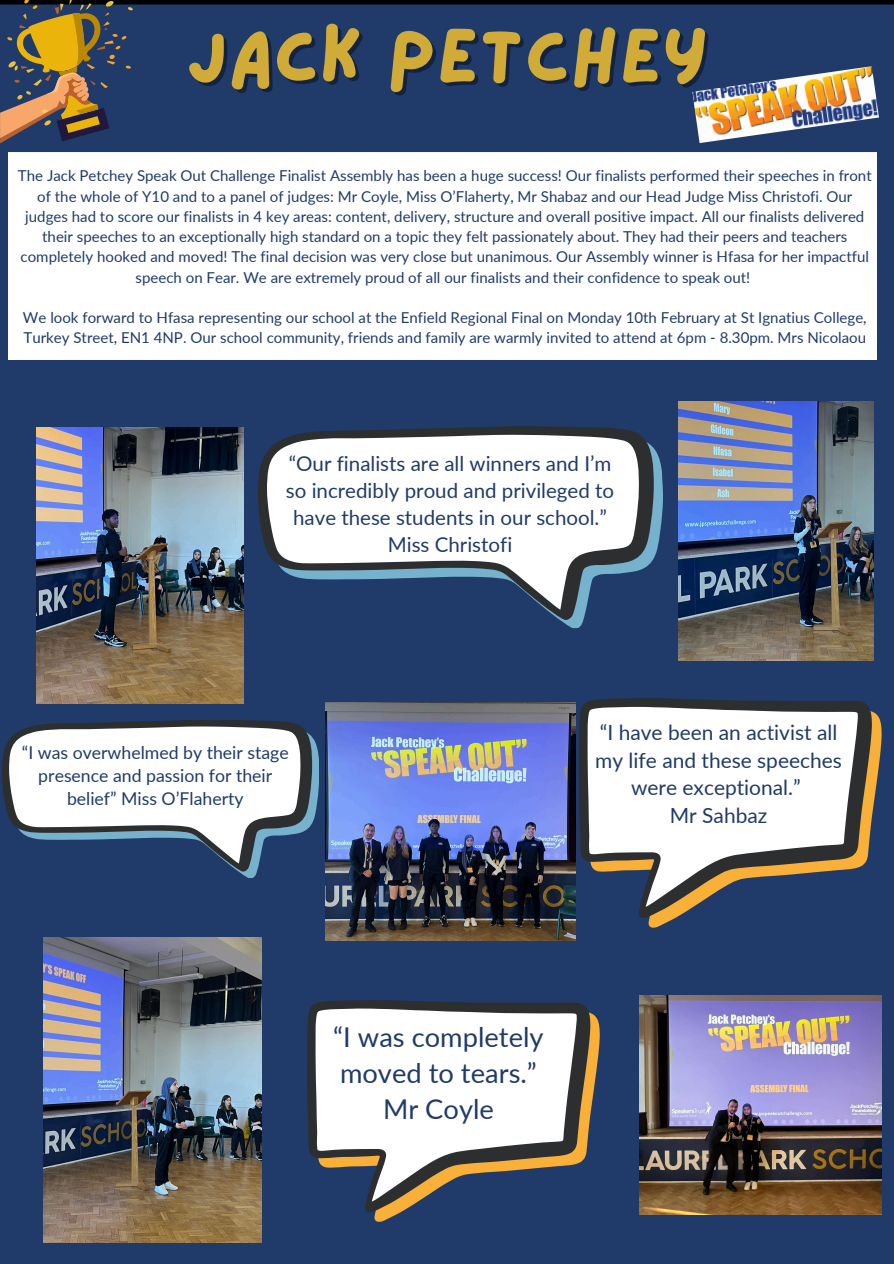
<style>
.page{position:relative;width:894px;height:1264px;background:#fff}
.page>*{position:absolute;margin:0;border:0;box-sizing:border-box;transform-origin:0 0}
.t1{font:78.3px "Lazydog";color:#d0ab38}
.t2{font:27.3px/35.8px "Lato";color:#203b69;text-align:center}
.t3{font:20.85px/27.6px "Lato";color:#203b69;text-align:center}
.t4{font:20.55px/27.2px "Lato";color:#203b69;text-align:center}
.t5{font:17.7px/23.1px "Lato";color:#203b69;text-align:center}
.t6{font:15px/20.2px "Lato";color:#203b69;text-align:center}
</style>
<div class="page">
<div style="left:0;top:0;width:893px;height:1263px;background:#203b69"></div>
<img style="left:692px;top:66px;width:186px;height:77px">
<svg style="left:0;top:0;width:133px;height:143px;background:#635c4d"></svg>
<svg style="left:588px;top:708px;width:293px;height:219px;background:#47505f"></svg>
<svg style="left:578px;top:698px;width:293px;height:220px;background:#3e434b"></svg>
<svg style="left:587px;top:706px;width:270px;height:200px"></svg>
<svg style="left:265px;top:432px;width:400px;height:203px;background:#284672"></svg>
<svg style="left:256px;top:423px;width:400px;height:203px;background:#284063"></svg>
<svg style="left:266px;top:431px;width:375px;height:185px"></svg>
<img style="left:8px;top:152px;width:868px;height:207px">
<svg style="left:8px;top:724px;width:313px;height:159px;background:#284773"></svg>
<svg style="left:1px;top:717px;width:313px;height:160px;background:#284063"></svg>
<svg style="left:8px;top:724px;width:295px;height:144px"></svg>
<svg style="left:316px;top:1009px;width:283px;height:212px;background:#454f60"></svg>
<svg style="left:307px;top:1000px;width:283px;height:212px;background:#3f434b"></svg>
<svg style="left:315px;top:1008px;width:261px;height:193px"></svg>
<img style="left:36px;top:427px;width:207px;height:276px">
<img style="left:678px;top:402px;width:195px;height:258px">
<img style="left:325px;top:702px;width:250px;height:238px">
<img style="left:44px;top:937px;width:217px;height:305px">
<img style="left:639px;top:995px;width:242px;height:219px">
<p class="t1" style="left:185px;top:20px;width:525px">jack petchey</p>
<h1 class="t6" style="left:18px;top:165px;width:855px">The Jack Petchey Speak Out Challenge Finalist Assembly has been a huge success! Our finalists performed their speeches in front of the whole of Y10 and to a panel of judges: Mr Coyle, Miss O’Flaherty, Mr Shabaz and our Head Judge Miss Christofi. Our judges had to score our finalists in 4 key areas: content, delivery, structure and overall positive impact. All our finalists delivered their speeches to an exceptionally high standard on a topic they felt passionately about. They had their peers and teachers completely hooked and moved! The final decision was very close but unanimous. Our Assembly winner is Hfasa for her impactful speech on Fear. We are extremely proud of all our finalists and their confidence to speak out!</h1>
<p class="t6" style="left:23px;top:307px;width:845px;text-align:left">We look forward to Hfasa representing our school at the Enfield Regional Final on Monday 10th February at St Ignatius College,<br>Turkey Street, EN1 4NP. Our school community, friends and family are warmly invited to attend at 6pm - 8.30pm. Mrs Nicolaou</p>
<p class="t4" style="left:286px;top:449px;width:330px">“Our finalists are all winners and I’m so incredibly proud and privileged to have these students in our school.”<br>Miss Christofi</p>
<p class="t5" style="left:22px;top:740px;width:268px">“I was overwhelmed by their stage presence and passion for their belief” Miss O’Flaherty</p>
<p class="t3" style="left:595px;top:718px;width:248px">“I have been an activist all my life and these speeches were exceptional.”<br>Mr Sahbaz</p>
<p class="t2" style="left:333px;top:1018px;width:212px">“I was completely moved to tears.”<br>Mr Coyle</p>
</div>
